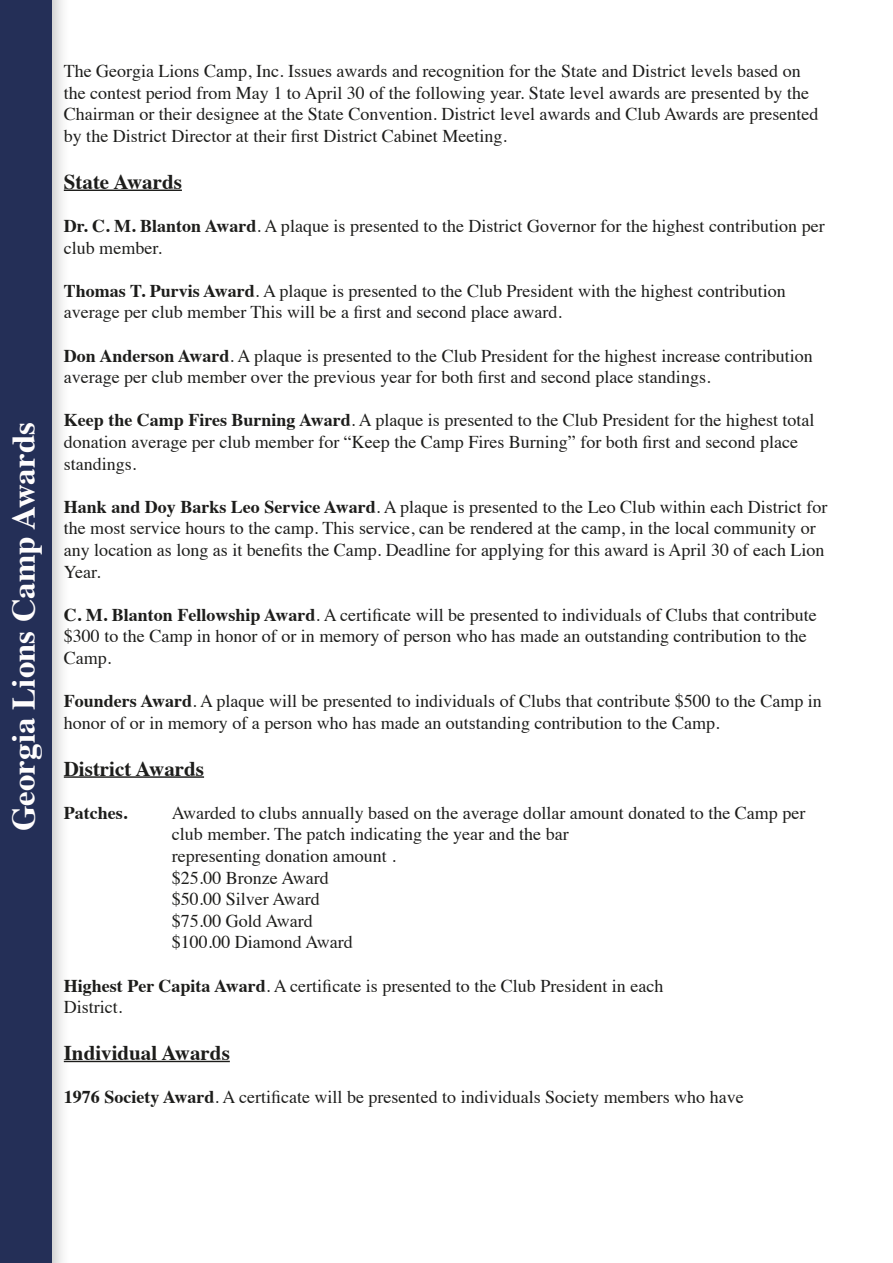
<style>
.page{position:relative;width:893px;height:1263px;background:#fff}
.page>*{position:absolute;margin:0;border:0;box-sizing:border-box;transform-origin:0 0}
.t1{font:700 33px "Times";color:#fffdfd}
.t2{font:700 21px "Times";color:#1d1d1b}
.t3{font:18px/21.6px "Times";color:#1d1d1b}
.t4{font:700 18px "Times";color:#1d1d1b}
.s1{font-weight:700}
</style>
<div class="page">
<div style="left:0;top:0;width:71px;height:1263px;background:#1d1d1b;opacity:.28"></div>
<div style="left:0;top:0;width:51px;height:1263px;background:#242f57"></div>
<hr style="left:64px;top:190px;width:118px;height:1px;background:#1d1d1b">
<hr style="left:64px;top:776px;width:140px;height:2px;background:#1d1d1b">
<hr style="left:64px;top:1061px;width:166px;height:1px;background:#1d1d1b">
<h1 class="t1" style="left:-8px;top:831px;width:411px;rotate:-90deg">Georgia Lions Camp Awards</h1>
<p class="t3" style="left:64px;top:59px;width:756px">The Georgia Lions Camp, Inc. Issues awards and recognition for the State and District levels based on the contest period from May 1 to April 30 of the following year. State level awards are presented by the Chairman or their designee at the State Convention. District level awards and Club Awards are presented by the District Director at their first District Cabinet Meeting.</p>
<p class="t2" style="left:64px;top:162px;width:120px">State Awards</p>
<p class="t3" style="left:64px;top:214px;width:762px"><span class="s1">Dr. C. M. Blanton Award</span>. A plaque is presented to the District Governor for the highest contribution per club member.</p>
<p class="t3" style="left:64px;top:278px;width:723px"><span class="s1">Thomas T. Purvis Award</span>. A plaque is presented to the Club President with the highest contribution average per club member This will be a first and second place award.</p>
<p class="t3" style="left:64px;top:343px;width:750px"><span class="s1">Don Anderson Award</span>. A plaque is presented to the Club President for the highest increase contribution average per club member over the previous year for both first and second place standings.</p>
<p class="t3" style="left:64px;top:408px;width:752px"><span class="s1">Keep the Camp Fires Burning Award</span>. A plaque is presented to the Club President for the highest total donation average per club member for “Keep the Camp Fires Burning” for both first and second place standings.</p>
<p class="t3" style="left:64px;top:494px;width:765px"><span class="s1">Hank and Doy Barks Leo Service Award</span>. A plaque is presented to the Leo Club within each District for the most service hours to the camp. This service, can be rendered at the camp, in the local community or any location as long as it benefits the Camp. Deadline for applying for this award is April 30 of each Lion Year.</p>
<p class="t3" style="left:64px;top:602px;width:754px"><span class="s1">C. M. Blanton Fellowship Award</span>. A certificate will be presented to individuals of Clubs that contribute $300 to the Camp in honor of or in memory of person who has made an outstanding contribution to the<br>Camp.</p>
<p class="t3" style="left:64px;top:689px;width:759px"><span class="s1">Founders Award</span>. A plaque will be presented to individuals of Clubs that contribute $500 to the Camp in honor of or in memory of a person who has made an outstanding contribution to the Camp.</p>
<p class="t2" style="left:64px;top:748px;width:142px">District Awards</p>
<p class="t4" style="left:64px;top:796px;width:65px">Patches.</p>
<p class="t3" style="left:172px;top:800px;width:635px">Awarded to clubs annually based on the average dollar amount donated to the Camp per club member. The patch indicating the year and the bar<br>representing donation amount .<br>$25.00 Bronze Award<br>$50.00 Silver Award<br>$75.00 Gold Award<br>$100.00 Diamond Award</p>
<p class="t3" style="left:64px;top:973px;width:601px"><span class="s1">Highest Per Capita Award</span>. A certificate is presented to the Club President in each<br>District.</p>
<p class="t2" style="left:64px;top:1033px;width:167px">Individual Awards</p>
<p class="t3" style="left:64px;top:1085px;width:681px"><span class="s1">1976 Society Award</span>. A certificate will be presented to individuals Society members who have</p>
</div>
